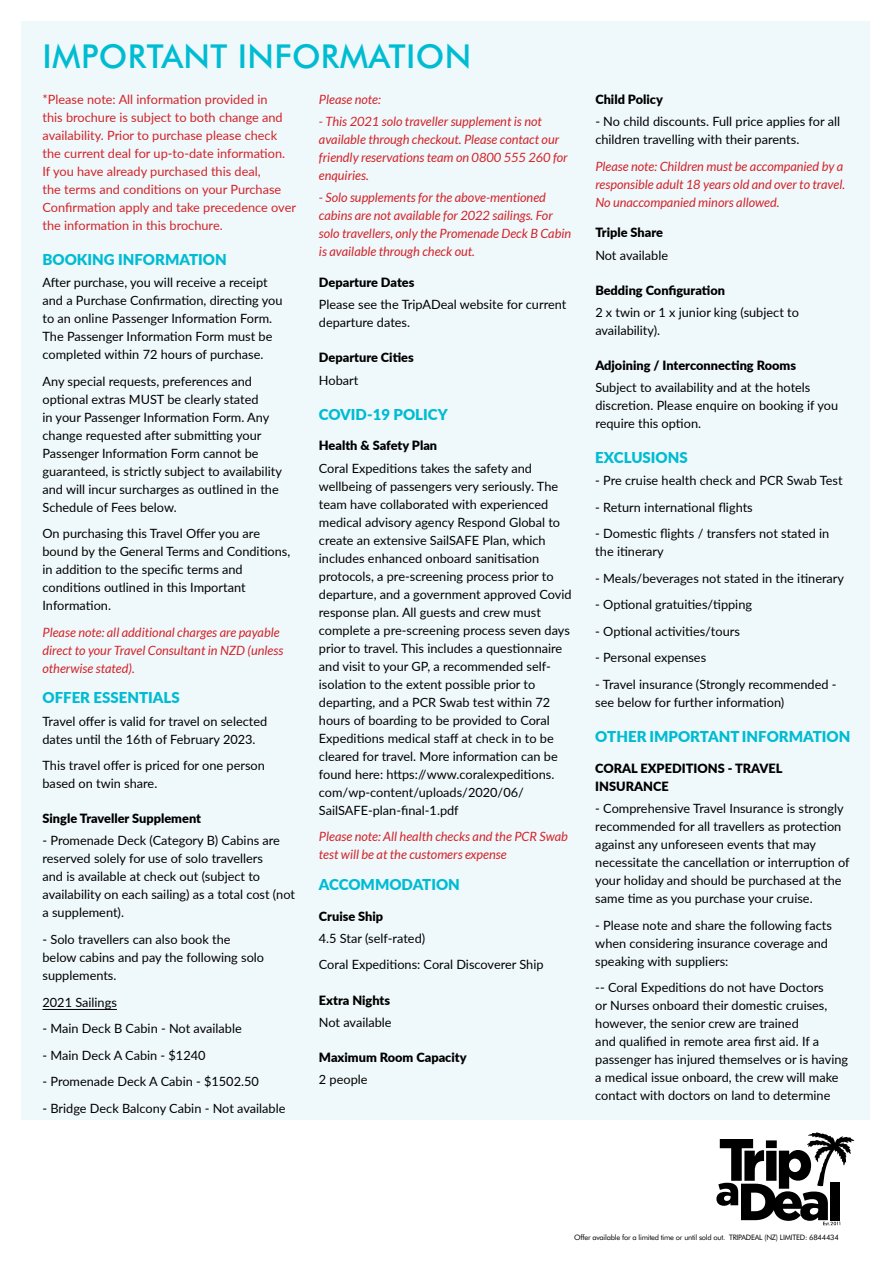
<style>
.page{position:relative;width:893px;height:1263px;background:#fff}
.page>*{position:absolute;margin:0;border:0;box-sizing:border-box;transform-origin:0 0}
.t1{font:500 33px "Futura BT";letter-spacing:.01em;color:#00bcd3}
.t2{font:900 15px "Lato";color:#00bcd3}
.t3{font:12.75px/18px "Lato";color:#000}
.t4{font:italic 12.75px/18px "Lato";color:#d2232a}
.t5{font:12.75px/18px "Lato";color:#d2232a}
.t6{font:900 12.75px/18px "Lato";color:#000}
.t7{font:7.5px "Futura BT";letter-spacing:-.03em;color:#000}
</style>
<div class="page">
<div style="left:21px;top:21px;width:849px;height:1098px;background:#eff8fa"></div>
<svg style="left:716px;top:1132px;width:138px;height:93px"></svg>
<hr style="left:43px;top:1009px;width:74px;height:1px;background:#000">
<h1 class="t1" style="left:43px;top:36px;width:430px">IMPORTANT INFORMATION</h1>
<p class="t5" style="left:43px;top:90px;width:255px">*Please note: All information provided in<br>this brochure is subject to both change and availability. Prior to purchase please check the current deal for up-to-date information.<br>If you have already purchased this deal,<br>the terms and conditions on your Purchase Confirmation apply and take precedence over the information in this brochure.</p>
<p class="t2" style="left:43px;top:248px;width:186px">BOOKING INFORMATION</p>
<p class="t3" style="left:43px;top:273px;width:241px">After purchase, you will receive a receipt and a Purchase Confirmation, directing you to an online Passenger Information Form.<br>The Passenger Information Form must be completed within 72 hours of purchase.</p>
<p class="t3" style="left:43px;top:371px;width:241px">Any special requests, preferences and optional extras MUST be clearly stated<br>in your Passenger Information Form. Any change requested after submitting your Passenger Information Form cannot be guaranteed, is strictly subject to availability and will incur surcharges as outlined in the Schedule of Fees below.</p>
<p class="t3" style="left:43px;top:524px;width:249px">On purchasing this Travel Offer you are bound by the General Terms and Conditions, in addition to the specific terms and conditions outlined in this Important Information.</p>
<p class="t4" style="left:43px;top:623px;width:242px">Please note: all additional charges are payable direct to your Travel Consultant in NZD (unless otherwise stated).</p>
<p class="t2" style="left:43px;top:687px;width:139px">OFFER ESSENTIALS</p>
<p class="t3" style="left:43px;top:711px;width:226px">Travel offer is valid for travel on selected dates until the 16th of February 2023.</p>
<p class="t3" style="left:43px;top:756px;width:224px">This travel offer is priced for one person based on twin share.</p>
<p class="t6" style="left:43px;top:809px;width:160px">Single Traveller Supplement</p>
<p class="t3" style="left:43px;top:831px;width:254px">- Promenade Deck (Category B) Cabins are reserved solely for use of solo travellers<br>and is available at check out (subject to availability on each sailing) as a total cost (not a supplement).</p>
<p class="t3" style="left:43px;top:930px;width:223px">- Solo travellers can also book the below cabins and pay the following solo supplements.</p>
<p class="t3" style="left:43px;top:992px;width:76px">2021 Sailings</p>
<p class="t3" style="left:43px;top:1019px;width:201px">- Main Deck B Cabin - Not available</p>
<p class="t3" style="left:43px;top:1045px;width:165px">- Main Deck A Cabin - $1240</p>
<p class="t3" style="left:43px;top:1072px;width:218px">- Promenade Deck A Cabin - $1502.50</p>
<p class="t3" style="left:43px;top:1098px;width:244px">- Bridge Deck Balcony Cabin - Not available</p>
<p class="t4" style="left:319px;top:91px;width:63px">Please note:</p>
<p class="t4" style="left:319px;top:113px;width:250px">- This 2021 solo traveller supplement is not available through checkout. Please contact our friendly reservations team on 0800 555 260 for enquiries.</p>
<p class="t4" style="left:319px;top:189px;width:254px">- Solo supplements for the above-mentioned cabins are not available for 2022 sailings. For solo travellers, only the Promenade Deck B Cabin is available through check out.</p>
<p class="t6" style="left:319px;top:273px;width:97px">Departure Dates</p>
<p class="t3" style="left:319px;top:295px;width:249px">Please see the TripADeal website for current departure dates.</p>
<p class="t6" style="left:319px;top:348px;width:96px">Departure Cities</p>
<p class="t3" style="left:319px;top:370px;width:41px">Hobart</p>
<p class="t2" style="left:319px;top:403px;width:130px">COVID-19 POLICY</p>
<p class="t6" style="left:319px;top:436px;width:120px">Health &amp; Safety Plan</p>
<p class="t3" style="left:319px;top:458px;width:254px">Coral Expeditions takes the safety and wellbeing of passengers very seriously. The team have collaborated with experienced medical advisory agency Respond Global to create an extensive SailSAFE Plan, which includes enhanced onboard sanitisation protocols, a pre-screening process prior to departure, and a government approved Covid response plan. All guests and crew must complete a pre-screening process seven days prior to travel. This includes a questionnaire and visit to your GP, a recommended self&shy;isolation to the extent possible prior to departing, and a PCR Swab test within 72 hours of boarding to be provided to Coral Expeditions medical staff at check in to be cleared for travel. More information can be found here: https://www.coralexpeditions. com/wp-content/uploads/2020/06/ SailSAFE-plan-final-1.pdf</p>
<p class="t4" style="left:319px;top:828px;width:250px">Please note: All health checks and the PCR Swab test will be at the customers expense</p>
<p class="t2" style="left:319px;top:873px;width:142px">ACCOMMODATION</p>
<p class="t6" style="left:319px;top:906px;width:66px">Cruise Ship</p>
<p class="t3" style="left:319px;top:924px;width:226px;line-height:26.5px">4.5 Star (self-rated)<br>Coral Expeditions: Coral Discoverer Ship</p>
<p class="t6" style="left:319px;top:990px;width:73px">Extra Nights</p>
<p class="t3" style="left:319px;top:1012px;width:74px">Not available</p>
<p class="t6" style="left:319px;top:1047px;width:149px">Maximum Room Capacity</p>
<p class="t3" style="left:319px;top:1070px;width:50px">2 people</p>
<p class="t6" style="left:595px;top:90px;width:69px">Child Policy</p>
<p class="t3" style="left:595px;top:112px;width:246px">- No child discounts. Full price applies for all children travelling with their parents.</p>
<p class="t4" style="left:595px;top:157px;width:251px">Please note: Children must be accompanied by a responsible adult 18 years old and over to travel.<br>No unaccompanied minors allowed.</p>
<p class="t6" style="left:595px;top:223px;width:69px">Triple Share</p>
<p class="t3" style="left:595px;top:245px;width:74px">Not available</p>
<p class="t6" style="left:595px;top:280px;width:131px">Bedding Configuration</p>
<p class="t3" style="left:595px;top:303px;width:205px">2 x twin or 1 x junior king (subject to availability).</p>
<p class="t6" style="left:595px;top:356px;width:202px">Adjoining / Interconnecting Rooms</p>
<p class="t3" style="left:595px;top:378px;width:244px">Subject to availability and at the hotels discretion. Please enquire on booking if you require this option.</p>
<p class="t2" style="left:595px;top:446px;width:94px">EXCLUSIONS</p>
<p class="t3" style="left:595px;top:471px;width:249px">- Pre cruise health check and PCR Swab Test</p>
<p class="t3" style="left:595px;top:498px;width:159px">- Return international flights</p>
<p class="t3" style="left:595px;top:524px;width:236px">- Domestic flights / transfers not stated in the itinerary</p>
<p class="t3" style="left:595px;top:569px;width:250px">- Meals/beverages not stated in the itinerary</p>
<p class="t3" style="left:595px;top:595px;width:158px">- Optional gratuities/tipping</p>
<p class="t3" style="left:595px;top:622px;width:146px">- Optional activities/tours</p>
<p class="t3" style="left:595px;top:648px;width:112px">- Personal expenses</p>
<p class="t3" style="left:595px;top:675px;width:243px">- Travel insurance (Strongly recommended - see below for further information)</p>
<p class="t2" style="left:595px;top:725px;width:257px">OTHER IMPORTANT INFORMATION</p>
<p class="t6" style="left:595px;top:758px;width:189px">CORAL EXPEDITIONS - TRAVEL<br>INSURANCE</p>
<p class="t3" style="left:595px;top:799px;width:256px">- Comprehensive Travel Insurance is strongly recommended for all travellers as protection against any unforeseen events that may necessitate the cancellation or interruption of your holiday and should be purchased at the same time as you purchase your cruise.</p>
<p class="t3" style="left:595px;top:915px;width:238px">- Please note and share the following facts when considering insurance coverage and speaking with suppliers:</p>
<p class="t3" style="left:595px;top:978px;width:254px">-- Coral Expeditions do not have Doctors<br>or Nurses onboard their domestic cruises, however, the senior crew are trained<br>and qualified in remote area first aid. If a passenger has injured themselves or is having a medical issue onboard, the crew will make contact with doctors on land to determine</p>
<p class="t7" style="left:574px;top:1232px;width:266px">Offer available for a limited time or until sold out. TRIPADEAL (NZ) LIMITED: 6844434</p>
</div>
